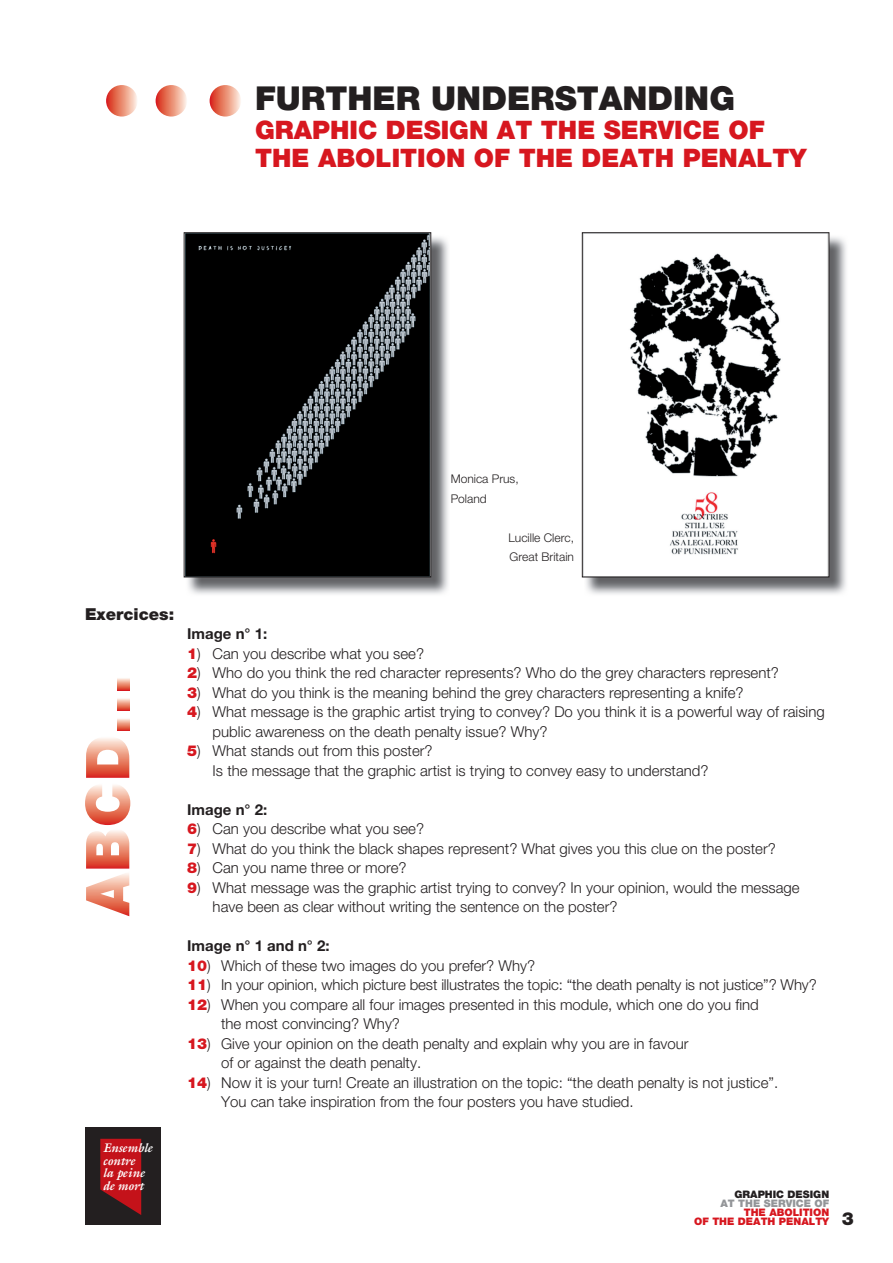
<style>
.page{position:relative;width:893px;height:1263px;background:#fff}
.page>*{position:absolute;margin:0;border:0;box-sizing:border-box;transform-origin:0 0}
.t1{font:900 33px "Helvetica Neue";color:#231f20}
.t2{font:900 25.5px/28.5px "Helvetica Neue";color:#d7171f}
.t3{font:900 16.5px "Helvetica Neue";color:#231f20}
.t4{font:300 15px/19.5px "Helvetica Neue";color:#231f20}
.t5{font:700 15px "Helvetica Neue";color:#231f20}
.t6{font:italic 700 12.6px/12.6px "Galliard";letter-spacing:-.01em;color:#fff}
.t7{font:300 12px/19.5px "Helvetica Neue";color:#231f20}
.t8{font:900 10.35px/9px "Helvetica Neue";color:#d7171f}
.t9{font:900 10.35px "Helvetica Neue";color:#939598}
.t10{font:900 10.35px "Helvetica Neue";color:#231f20}
.s1{font-weight:900;color:#d7171f}
.s2{font-size:18px;color:#231f20}
</style>
<div class="page">
<div style="left:85px;top:1127px;width:76px;height:98px;background:#231f20"></div>
<svg style="left:100px;top:1139px;width:41px;height:76px"></svg>
<svg style="left:106px;top:85px;width:32px;height:32px"></svg>
<svg style="left:156px;top:85px;width:31px;height:32px"></svg>
<svg style="left:210px;top:85px;width:31px;height:32px"></svg>
<svg style="left:117px;top:678px;width:12px;height:12px"></svg>
<svg style="left:117px;top:698px;width:12px;height:12px"></svg>
<svg style="left:117px;top:719px;width:12px;height:11px"></svg>
<svg style="left:85px;top:738px;width:45px;height:178px"></svg>
<img style="left:186px;top:235px;width:262px;height:359px">
<img style="left:186px;top:234px;width:243px;height:341px">
<div style="left:184px;top:232px;width:247px;height:345px;border:1px solid #231f20"></div>
<img style="left:584px;top:235px;width:262px;height:359px">
<img style="left:584px;top:235px;width:243px;height:340px">
<div style="left:582px;top:232px;width:247px;height:345px;border:1px solid #231f20"></div>
<h1 class="t1" style="left:255px;top:79px;width:481px">FURTHER UNDERSTANDING</h1>
<h2 class="t2" style="left:255px;top:115px;width:553px">GRAPHIC DESIGN AT THE SERVICE OF<br>THE ABOLITION OF THE DEATH PENALTY</h2>
<p class="t7" style="left:451px;top:469px;width:70px">Monica Prus,<br>Poland</p>
<p class="t7" style="left:508px;top:527px;width:67px">Lucille Clerc,<br>Great Britain</p>
<p class="t3" style="left:85px;top:604px;width:91px">Exercices:</p>
<p class="t6" style="left:103px;top:1141px;width:51px">Ensemble contre<br>la peine de mort</p>
<p class="t5" style="left:187px;top:624px;width:82px">Image n° 1:</p>
<p class="t4" style="left:187px;top:643px;width:238px"><span class="s1">1</span>) Can you describe what you see?</p>
<p class="t4" style="left:187px;top:663px;width:593px"><span class="s1">2</span>) Who do you think the red character represents? Who do the grey characters represent?</p>
<p class="t4" style="left:187px;top:682px;width:558px"><span class="s1">3</span>) What do you think is the meaning behind the grey characters representing a knife?</p>
<p class="t4" style="left:213px;top:702px;width:614px;text-indent:-26px"><span class="s1">4</span>) What message is the graphic artist trying to convey? Do you think it is a powerful way of raising public awareness on the death penalty issue? Why?</p>
<p class="t4" style="left:213px;top:741px;width:497px;text-indent:-26px"><span class="s1">5</span>) What stands out from this poster?<br>Is the message that the graphic artist is trying to convey easy to understand?</p>
<p class="t5" style="left:187px;top:800px;width:82px">Image n° 2:</p>
<p class="t4" style="left:187px;top:819px;width:238px"><span class="s1">6</span>) Can you describe what you see?</p>
<p class="t4" style="left:187px;top:838px;width:590px"><span class="s1">7</span>) What do you think the black shapes represent? What gives you this clue on the poster?</p>
<p class="t4" style="left:187px;top:858px;width:221px"><span class="s1">8</span>) Can you name three or more?</p>
<p class="t4" style="left:213px;top:877px;width:589px;text-indent:-26px"><span class="s1">9</span>) What message was the graphic artist trying to convey? In your opinion, would the message have been as clear without writing the sentence on the poster?</p>
<p class="t5" style="left:187px;top:936px;width:144px">Image n° 1 and n° 2:</p>
<p class="t4" style="left:187px;top:955px;width:349px"><span class="s1">10</span>) Which of these two images do you prefer? Why?</p>
<p class="t4" style="left:187px;top:975px;width:631px"><span class="s1">11</span>) In your opinion, which picture best illustrates the topic: “the death penalty is not justice”? Why?</p>
<p class="t4" style="left:221px;top:994px;width:539px;text-indent:-34px"><span class="s1">12</span>) When you compare all four images presented in this module, which one do you find the most convincing? Why?</p>
<p class="t4" style="left:221px;top:1033px;width:469px;text-indent:-34px"><span class="s1">13</span>) Give your opinion on the death penalty and explain why you are in favour of or against the death penalty.</p>
<p class="t4" style="left:221px;top:1072px;width:559px;text-indent:-34px"><span class="s1">14</span>) Now it is your turn! Create an illustration on the topic: “the death penalty is not justice”.<br>You can take inspiration from the four posters you have studied.</p>
<p class="t10" style="left:734px;top:1188px;width:96px">GRAPHIC DESIGN</p>
<p class="t9" style="left:720px;top:1197px;width:110px">AT THE SERVICE OF</p>
<p class="t8" style="left:694px;top:1207px;width:161px;text-indent:50px">THE ABOLITION<br>OF THE DEATH PENALTY <span class="s2">3</span></p>
</div>
